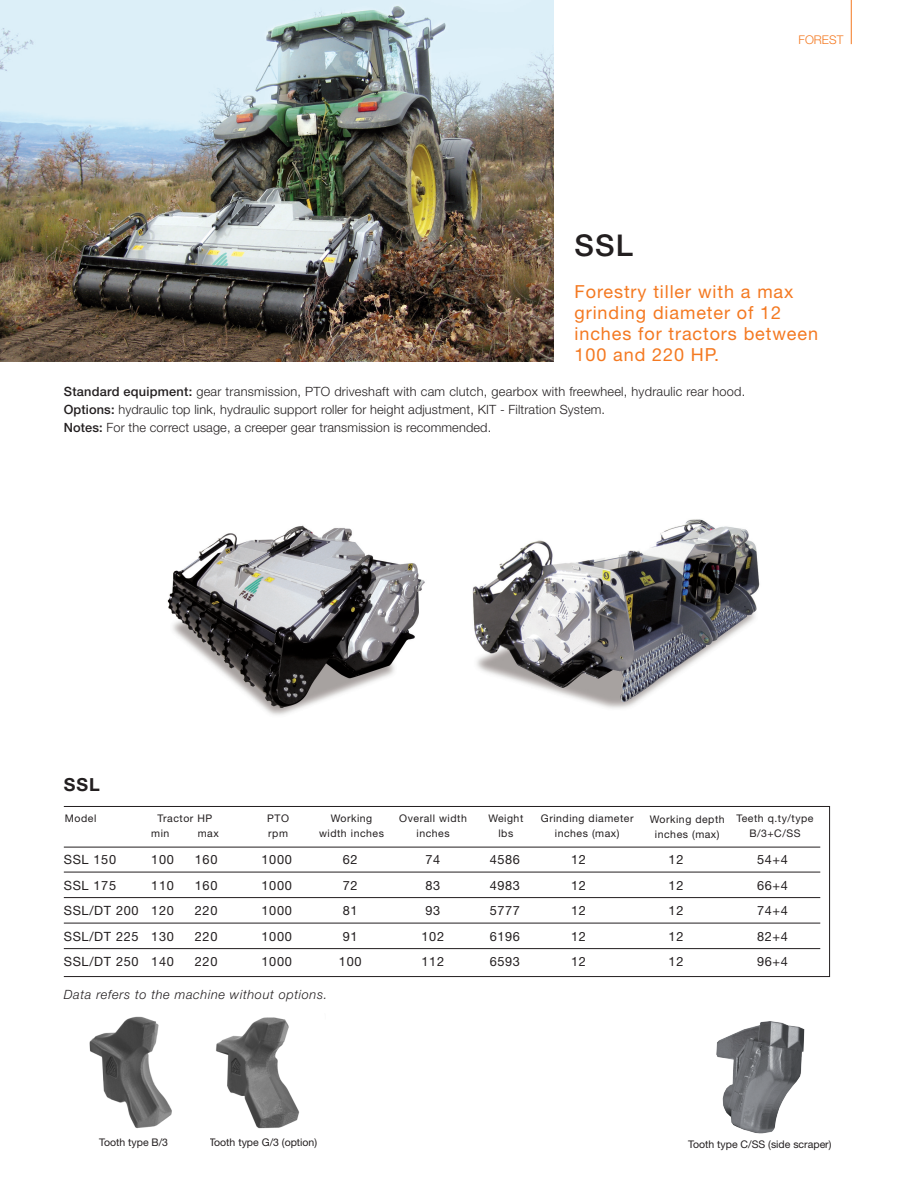
<style>
.page{position:relative;width:915px;height:1191px;background:#fff}
.page>*{position:absolute;margin:0;border:0;box-sizing:border-box;transform-origin:0 0}
.t1{font:500 30px "Helvetica Neue";color:#231f20}
.Beschreibung_orange{font:18px/21px "Helvetica Neue";letter-spacing:.05em;color:#f47921}
.Produktname{font:700 18px "Helvetica Neue";color:#231f20}
.Fließtext{font:300 12.75px "Helvetica Neue";letter-spacing:.01em;color:#231f20}
.Tabellentext{font:12.75px "Helvetica Neue";letter-spacing:.05em;color:#231f20}
.Fließtext_1{font:italic 300 12.75px "Helvetica Neue";letter-spacing:.05em;color:#231f20}
.t2{font:300 12px "Helvetica Neue";color:#f47921}
.Beschreibung_Tabelle{font:10.5px/15px "Helvetica Neue";letter-spacing:.05em;color:#231f20;text-align:center}
.Beschreibung_Tabelle-2{font:10.5px "Helvetica Neue";color:#231f20}
.s1{font-weight:500}
</style>
<div class="page">
<hr style="left:850px;top:0;width:1px;height:44px;background:#f47921">
<img style="left:0;top:0;width:553px;height:361px">
<div style="left:63px;top:806px;width:766px;height:170px;border:1px solid #231f20"></div>
<hr style="left:64px;top:847px;width:756px;height:1px;background:#231f20">
<hr style="left:64px;top:871px;width:756px;height:1px;background:#231f20">
<hr style="left:64px;top:897px;width:756px;height:1px;background:#231f20">
<hr style="left:64px;top:922px;width:756px;height:1px;background:#231f20">
<hr style="left:64px;top:948px;width:756px;height:1px;background:#231f20">
<img style="left:167px;top:525px;width:258px;height:190px">
<img style="left:472px;top:519px;width:288px;height:190px">
<img style="left:716px;top:1021px;width:89px;height:113px">
<img style="left:89px;top:1016px;width:83px;height:113px">
<img style="left:216px;top:1017px;width:84px;height:111px">
<p class="t2" style="left:798px;top:32px;width:46px">FOREST</p>
<p class="t1" style="left:574px;top:228px;width:60px">SSL</p>
<p class="Beschreibung_orange" style="left:574px;top:281px;width:245px">Forestry tiller with a max grinding diameter of 12 inches for tractors between<br>100 and 220 HP.</p>
<p class="Fließtext" style="left:64px;top:384px;width:682px"><span class="s1">Standard equipment:</span> gear transmission, PTO driveshaft with cam clutch, gearbox with freewheel, hydraulic rear hood.</p>
<p class="Fließtext" style="left:64px;top:402px;width:542px"><span class="s1">Options:</span> hydraulic top link, hydraulic support roller for height adjustment, KIT - Filtration System.</p>
<p class="Fließtext" style="left:64px;top:420px;width:429px"><span class="s1">Notes:</span> For the correct usage, a creeper gear transmission is recommended.</p>
<p class="Produktname" style="left:64px;top:773px;width:37px">SSL</p>
<p class="Beschreibung_Tabelle" style="left:65px;top:810px;width:33px">Model</p>
<p class="Beschreibung_Tabelle" style="left:736px;top:810px;width:79px">Teeth q.ty/type</p>
<p class="Beschreibung_Tabelle" style="left:749px;top:825px;width:53px">B/3+C/SS</p>
<p class="Beschreibung_Tabelle" style="left:267px;top:810px;width:23px">PTO</p>
<p class="Beschreibung_Tabelle" style="left:268px;top:825px;width:21px">rpm</p>
<p class="Beschreibung_Tabelle" style="left:399px;top:810px;width:69px">Overall width inches</p>
<p class="Beschreibung_Tabelle" style="left:488px;top:810px;width:36px">Weight</p>
<p class="Beschreibung_Tabelle" style="left:540px;top:810px;width:94px">Grinding diameter inches (max)</p>
<p class="Beschreibung_Tabelle" style="left:157px;top:810px;width:56px">Tractor HP</p>
<p class="Beschreibung_Tabelle" style="left:151px;top:825px;width:20px">min</p>
<p class="Beschreibung_Tabelle" style="left:198px;top:825px;width:23px">max</p>
<p class="Beschreibung_Tabelle" style="left:330px;top:810px;width:43px">Working</p>
<p class="Beschreibung_Tabelle" style="left:319px;top:825px;width:66px">width inches</p>
<p class="Beschreibung_Tabelle" style="left:649px;top:811px;width:76px">Working depth</p>
<p class="Beschreibung_Tabelle" style="left:654px;top:826px;width:66px">inches (max)</p>
<p class="Beschreibung_Tabelle" style="left:498px;top:825px;width:16px">lbs</p>
<p class="Tabellentext" style="left:64px;top:852px;width:54px">SSL 150</p>
<p class="Tabellentext" style="left:151px;top:852px;width:24px">100</p>
<p class="Tabellentext" style="left:195px;top:852px;width:24px">160</p>
<p class="Tabellentext" style="left:261px;top:852px;width:32px">1000</p>
<p class="Tabellentext" style="left:343px;top:852px;width:16px">62</p>
<p class="Tabellentext" style="left:425px;top:852px;width:16px">74</p>
<p class="Tabellentext" style="left:489px;top:852px;width:32px">4586</p>
<p class="Tabellentext" style="left:571px;top:852px;width:16px">12</p>
<p class="Tabellentext" style="left:668px;top:852px;width:16px">12</p>
<p class="Tabellentext" style="left:756px;top:852px;width:32px">54+4</p>
<p class="Tabellentext" style="left:64px;top:877px;width:54px">SSL 175</p>
<p class="Tabellentext" style="left:151px;top:877px;width:24px">110</p>
<p class="Tabellentext" style="left:195px;top:877px;width:24px">160</p>
<p class="Tabellentext" style="left:261px;top:877px;width:32px">1000</p>
<p class="Tabellentext" style="left:343px;top:877px;width:16px">72</p>
<p class="Tabellentext" style="left:425px;top:877px;width:16px">83</p>
<p class="Tabellentext" style="left:489px;top:877px;width:32px">4983</p>
<p class="Tabellentext" style="left:571px;top:877px;width:16px">12</p>
<p class="Tabellentext" style="left:668px;top:877px;width:16px">12</p>
<p class="Tabellentext" style="left:756px;top:877px;width:32px">66+4</p>
<p class="Tabellentext" style="left:64px;top:903px;width:111px">SSL/DT 200 120</p>
<p class="Tabellentext" style="left:195px;top:903px;width:24px">220</p>
<p class="Tabellentext" style="left:261px;top:903px;width:32px">1000</p>
<p class="Tabellentext" style="left:343px;top:903px;width:16px">81</p>
<p class="Tabellentext" style="left:425px;top:903px;width:16px">93</p>
<p class="Tabellentext" style="left:489px;top:903px;width:32px">5777</p>
<p class="Tabellentext" style="left:571px;top:903px;width:16px">12</p>
<p class="Tabellentext" style="left:668px;top:903px;width:16px">12</p>
<p class="Tabellentext" style="left:756px;top:903px;width:32px">74+4</p>
<p class="Tabellentext" style="left:64px;top:928px;width:111px">SSL/DT 225 130</p>
<p class="Tabellentext" style="left:195px;top:928px;width:24px">220</p>
<p class="Tabellentext" style="left:261px;top:928px;width:32px">1000</p>
<p class="Tabellentext" style="left:343px;top:928px;width:16px">91</p>
<p class="Tabellentext" style="left:421px;top:928px;width:24px">102</p>
<p class="Tabellentext" style="left:489px;top:928px;width:32px">6196</p>
<p class="Tabellentext" style="left:571px;top:928px;width:16px">12</p>
<p class="Tabellentext" style="left:668px;top:928px;width:16px">12</p>
<p class="Tabellentext" style="left:756px;top:928px;width:32px">82+4</p>
<p class="Tabellentext" style="left:64px;top:954px;width:111px">SSL/DT 250 140</p>
<p class="Tabellentext" style="left:195px;top:954px;width:24px">220</p>
<p class="Tabellentext" style="left:261px;top:954px;width:32px">1000</p>
<p class="Tabellentext" style="left:339px;top:954px;width:24px">100</p>
<p class="Tabellentext" style="left:421px;top:954px;width:24px">112</p>
<p class="Tabellentext" style="left:489px;top:954px;width:32px">6593</p>
<p class="Tabellentext" style="left:571px;top:954px;width:16px">12</p>
<p class="Tabellentext" style="left:668px;top:954px;width:16px">12</p>
<p class="Tabellentext" style="left:756px;top:954px;width:32px">96+4</p>
<p class="Fließtext_1" style="left:64px;top:987px;width:265px">Data refers to the machine without options.</p>
<p class="Beschreibung_Tabelle-2" style="left:99px;top:1136px;width:70px">Tooth type B/3</p>
<p class="Beschreibung_Tabelle-2" style="left:209px;top:1136px;width:109px">Tooth type G/3 (option)</p>
<p class="Beschreibung_Tabelle-2" style="left:688px;top:1137px;width:145px">Tooth type C/SS (side scraper)</p>
</div>
